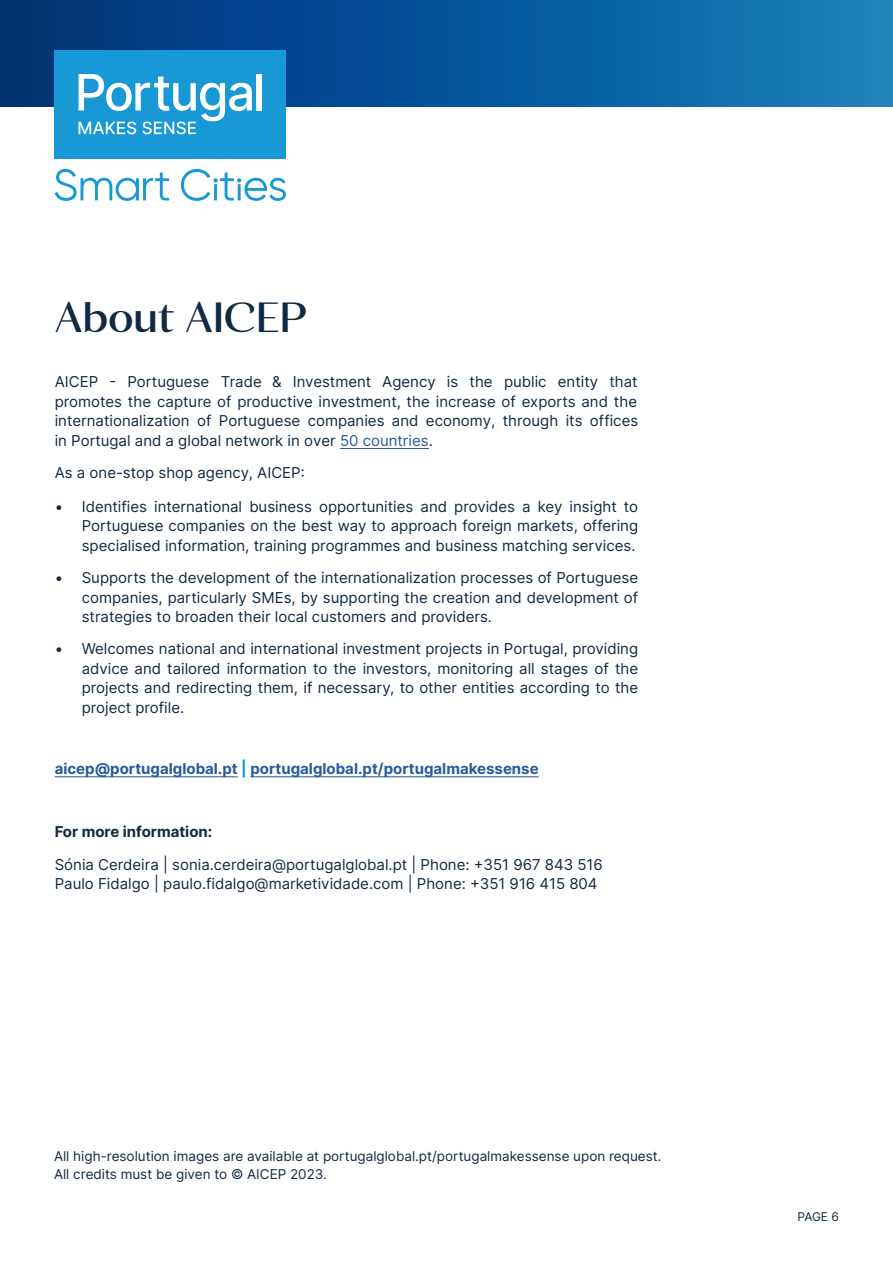
<style>
.page{position:relative;width:893px;height:1263px;background:#fff}
.page>*{position:absolute;margin:0;border:0;box-sizing:border-box;transform-origin:0 0}
.t1{font:700 46.5px "Calma";letter-spacing:-.01em;color:#122942}
.t2{font:15px/19.5px "Inter";color:#122942;text-align:justify}
.t3{font:700 15px "Inter";color:#275b9b}
.t4{font:700 15px "Inter";color:#122942}
.t5{font:13.5px/18px "Inter";color:#122942}
.t6{font:12px "Inter";color:#122942}
.s1{color:#275b9b}
.s2{color:#1296d6}
</style>
<div class="page">
<div style="left:0;top:0;width:893px;height:106px;background:linear-gradient(to right,#002e76,#167fbb)"></div>
<div style="left:55px;top:50px;width:231px;height:108px;background:#1899d6"></div>
<div style="left:257px;top:74px;width:5px;height:36px;background:#fff"></div>
<svg style="left:79px;top:74px;width:173px;height:60px"></svg>
<svg style="left:55px;top:169px;width:114px;height:32px"></svg>
<svg style="left:181px;top:169px;width:105px;height:32px"></svg>
<hr style="left:55px;top:776px;width:183px;height:1px;background:#275b9b">
<hr style="left:250px;top:776px;width:289px;height:1px;background:#275b9b">
<hr style="left:340px;top:448px;width:89px;height:1px;background:#275b9b">
<h1 class="t1" style="left:55px;top:287px;width:254px">About AICEP</h1>
<p class="t2" style="left:55px;top:372px;width:585px">AICEP - Portuguese Trade &amp; Investment Agency is the public entity that promotes the capture of productive investment, the increase of exports and the internationalization of Portuguese companies and economy, through its offices in Portugal and a global network in over <span class="s1">50 countries</span>.</p>
<p class="t2" style="left:55px;top:462px;width:252px">As a one-stop shop agency, AICEP:</p>
<p class="t2" style="left:82px;top:496px;width:558px;text-indent:-27px">• Identifies international business opportunities and provides a key insight to Portuguese companies on the best way to approach foreign markets, offering specialised information, training programmes and business matching services.</p>
<p class="t2" style="left:82px;top:567px;width:558px;text-indent:-27px">• Supports the development of the internationalization processes of Portuguese companies, particularly SMEs, by supporting the creation and development of strategies to broaden their local customers and providers.</p>
<p class="t2" style="left:82px;top:639px;width:558px;text-indent:-27px">• Welcomes national and international investment projects in Portugal, providing advice and tailored information to the investors, monitoring all stages of the projects and redirecting them, if necessary, to other entities according to the project profile.</p>
<p class="t3" style="left:55px;top:758px;width:485px">aicep@portugalglobal.pt <span class="s2">|</span> portugalglobal.pt/portugalmakessense</p>
<p class="t4" style="left:55px;top:821px;width:159px">For more information:</p>
<p class="t2" style="left:55px;top:854px;width:550px">Sónia Cerdeira | sonia.cerdeira@portugalglobal.pt | Phone: +351 967 843 516<br>Paulo Fidalgo | paulo.fidalgo@marketividade.com | Phone: +351 916 415 804</p>
<p class="t5" style="left:54px;top:1147px;width:609px">All high-resolution images are available at portugalglobal.pt/portugalmakessense upon request.<br>All credits must be given to © AICEP 2023.</p>
<p class="t6" style="left:798px;top:1207px;width:43px">PAGE 6</p>
</div>
